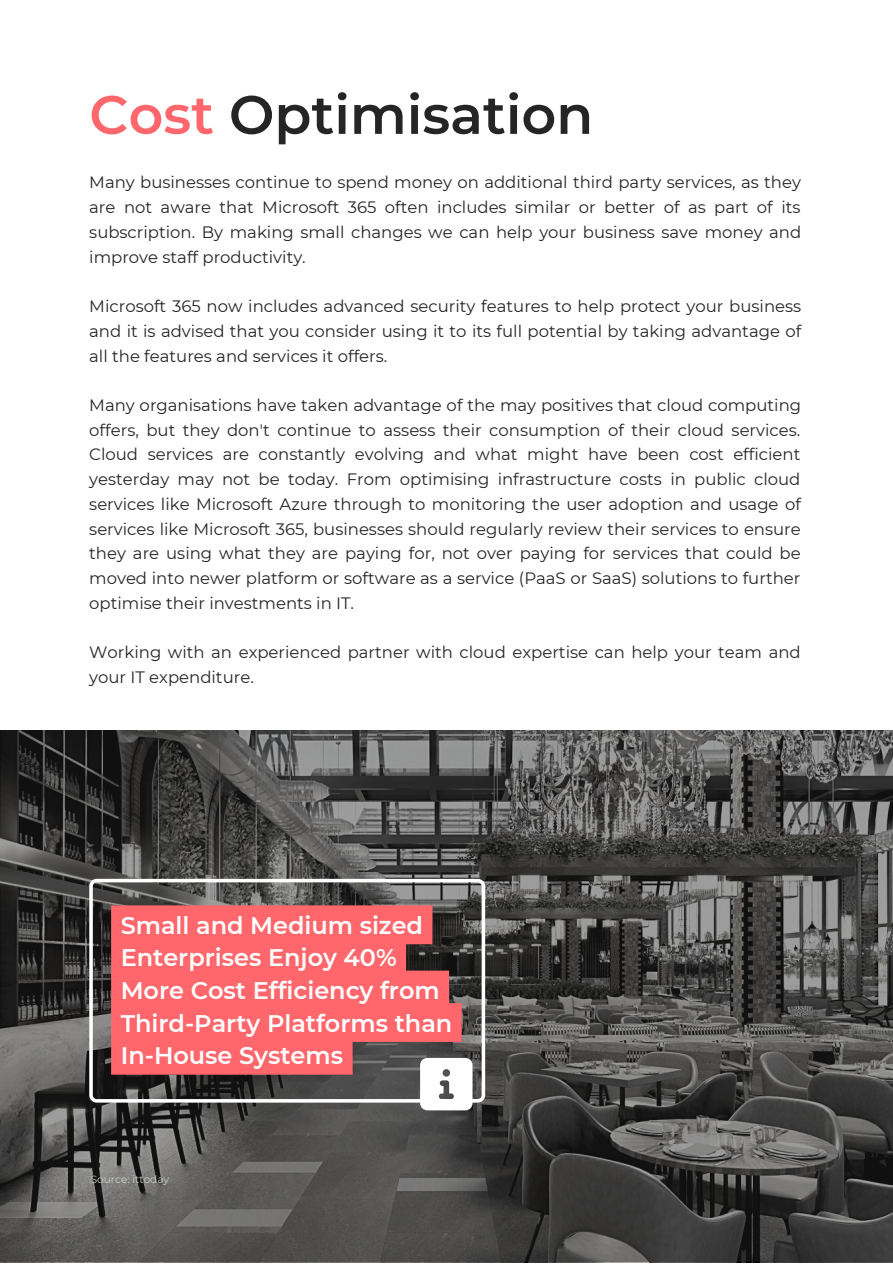
<style>
.page{position:relative;width:893px;height:1264px;background:#fff}
.page>*{position:absolute;margin:0;border:0;box-sizing:border-box;transform-origin:0 0}
.t1{font:600 54px "Montserrat";color:#252525}
.t2{font:600 24px/32.5px "Montserrat";color:#fff}
.t3{font:16.5px/24.8px "Montserrat";color:#252525;text-align:justify}
.t4{font:10.5px "Montserrat";color:#cbccc6}
.s1{color:#ff676c}
</style>
<div class="page">
<svg style="left:0;top:730px;width:892px;height:532px;background:#4c4b4b"></svg>
<svg style="left:89px;top:878px;width:396px;height:224px;background:#626060"></svg>
<svg style="left:111px;top:905px;width:350px;height:169px;background:#ed6367"></svg>
<svg style="left:420px;top:1057px;width:52px;height:53px;background:#565656"></svg>
<h1 class="t1" style="left:89px;top:76px;width:505px"><span class="s1">Cost</span> Optimisation</h1>
<p class="t3" style="left:89px;top:169px;width:713px">Many businesses continue to spend money on additional third party services, as they are not aware that Microsoft 365 often includes similar or better of as part of its subscription. By making small changes we can help your business save money and improve staff productivity.</p>
<p class="t3" style="left:89px;top:293px;width:713px">Microsoft 365 now includes advanced security features to help protect your business and it is advised that you consider using it to its full potential by taking advantage of all the features and services it offers.</p>
<p class="t3" style="left:89px;top:392px;width:713px">Many organisations have taken advantage of the may positives that cloud computing offers, but they don't continue to assess their consumption of their cloud services.<br>Cloud services are constantly evolving and what might have been cost efficient yesterday may not be today. From optimising infrastructure costs in public cloud services like Microsoft Azure through to monitoring the user adoption and usage of services like Microsoft 365, businesses should regularly review their services to ensure they are using what they are paying for, not over paying for services that could be moved into newer platform or software as a service (PaaS or SaaS) solutions to further optimise their investments in IT.</p>
<p class="t3" style="left:89px;top:639px;width:713px">Working with an experienced partner with cloud expertise can help your team and your IT expenditure.</p>
<h2 class="t2" style="left:121px;top:907px;width:333px">Small and Medium sized<br>Enterprises Enjoy 40%<br>More Cost Efficiency from<br>Third-Party Platforms than<br>In-House Systems</h2>
<p class="t4" style="left:91px;top:1172px;width:80px">Source: ittoday</p>
</div>
